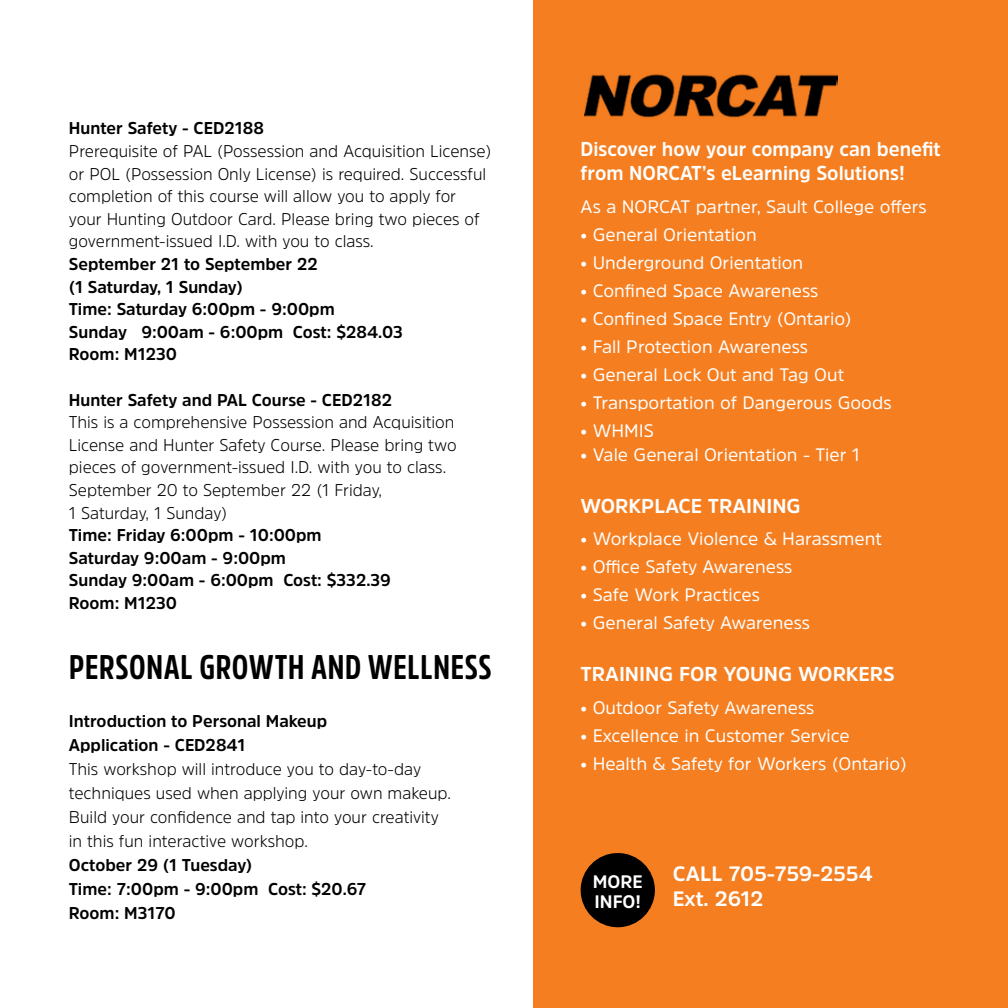
<style>
.page{position:relative;width:1008px;height:1008px;background:#fff}
.page>*{position:absolute;margin:0;border:0;box-sizing:border-box;transform-origin:0 0}
.t1{font:700 34px "Amsi Pro Cond";letter-spacing:.02em;color:#000}
.t2{font:700 20.8px/24.8px "Amsi Pro";color:#fff}
.t3{font:700 20px/24px "Amsi Pro";color:#fff;scale:.94 1}
.t4{font:700 20px "Amsi Pro";color:#fff}
.t5{font:18px "Amsi Pro";color:#fff}
.t6{font:700 18px/20px "Amsi Pro";color:#fff}
.t7{font:300 17px/22.6px "Amsi Pro";color:#000}
.t8{font:700 17px/22.6px "Amsi Pro";color:#000}
</style>
<div class="page">
<div style="left:533px;top:0;width:475px;height:1008px;background:#f57e20"></div>
<div style="left:581px;top:853px;width:74px;height:74px;background:#000;border-radius:50%"></div>
<img style="left:585px;top:74px;width:253px;height:44px">
<p class="t8" style="left:69px;top:117px;width:197px">Hunter Safety - CED2188</p>
<p class="t7" style="left:69px;top:139px;width:424px">Prerequisite of PAL (Possession and Acquisition License) or POL (Possession Only License) is required. Successful completion of this course will allow you to apply for your Hunting Outdoor Card. Please bring two pieces of government-issued I.D. with you to class.</p>
<p class="t8" style="left:69px;top:252px;width:336px">September 21 to September 22<br>(1 Saturday, 1 Sunday)<br>Time: Saturday 6:00pm - 9:00pm<br>Sunday 9:00am - 6:00pm Cost: $284.03<br>Room: M1230</p>
<p class="t8" style="left:69px;top:388px;width:325px">Hunter Safety and PAL Course - CED2182</p>
<p class="t7" style="left:69px;top:410px;width:389px">This is a comprehensive Possession and Acquisition License and Hunter Safety Course. Please bring two pieces of government-issued I.D. with you to class.<br>September 20 to September 22 (1 Friday,<br>1 Saturday, 1 Sunday)</p>
<p class="t8" style="left:69px;top:523px;width:324px">Time: Friday 6:00pm - 10:00pm<br>Saturday 9:00am - 9:00pm<br>Sunday 9:00am - 6:00pm Cost: $332.39<br>Room: M1230</p>
<h1 class="t1" style="left:69px;top:644px;width:424px">PERSONAL GROWTH AND WELLNESS</h1>
<p class="t8" style="left:69px;top:709px;width:260px;line-height:24px">Introduction to Personal Makeup<br>Application - CED2841</p>
<p class="t7" style="left:69px;top:757px;width:384px;line-height:24px">This workshop will introduce you to day-to-day techniques used when applying your own makeup.<br>Build your confidence and tap into your creativity in this fun interactive workshop.</p>
<p class="t8" style="left:69px;top:853px;width:299px;line-height:24px">October 29 (1 Tuesday)<br>Time: 7:00pm - 9:00pm Cost: $20.67<br>Room: M3170</p>
<p class="t3" style="left:581px;top:137px;width:385px">Discover how your company can benefit from NORCAT’s eLearning Solutions!</p>
<p class="t5" style="left:581px;top:194px;width:348px">As a NORCAT partner, Sault College offers</p>
<p class="t5" style="left:581px;top:222px;width:178px">• General Orientation</p>
<p class="t5" style="left:581px;top:250px;width:224px">• Underground Orientation</p>
<p class="t5" style="left:581px;top:278px;width:239px">• Confined Space Awareness</p>
<p class="t5" style="left:581px;top:306px;width:273px">• Confined Space Entry (Ontario)</p>
<p class="t5" style="left:581px;top:334px;width:229px">• Fall Protection Awareness</p>
<p class="t5" style="left:581px;top:362px;width:265px">• General Lock Out and Tag Out</p>
<p class="t5" style="left:581px;top:390px;width:313px">• Transportation of Dangerous Goods</p>
<p class="t5" style="left:581px;top:418px;width:75px">• WHMIS</p>
<p class="t5" style="left:581px;top:442px;width:281px">• Vale General Orientation - Tier 1</p>
<p class="t4" style="left:581px;top:492px;width:222px">WORKPLACE TRAINING</p>
<p class="t5" style="left:581px;top:527px;width:303px">• Workplace Violence &amp; Harassment</p>
<p class="t5" style="left:581px;top:555px;width:213px">• Office Safety Awareness</p>
<p class="t5" style="left:581px;top:583px;width:181px">• Safe Work Practices</p>
<p class="t5" style="left:581px;top:611px;width:231px">• General Safety Awareness</p>
<p class="t4" style="left:581px;top:661px;width:316px">TRAINING FOR YOUNG WORKERS</p>
<p class="t5" style="left:581px;top:695px;width:235px">• Outdoor Safety Awareness</p>
<p class="t5" style="left:581px;top:723px;width:271px">• Excellence in Customer Service</p>
<p class="t5" style="left:581px;top:751px;width:328px">• Health &amp; Safety for Workers (Ontario)</p>
<p class="t6" style="left:593px;top:871px;width:51px">MORE<br>INFO!</p>
<p class="t2" style="left:673px;top:861px;width:201px">CALL 705-759-2554<br>Ext. 2612</p>
</div>
